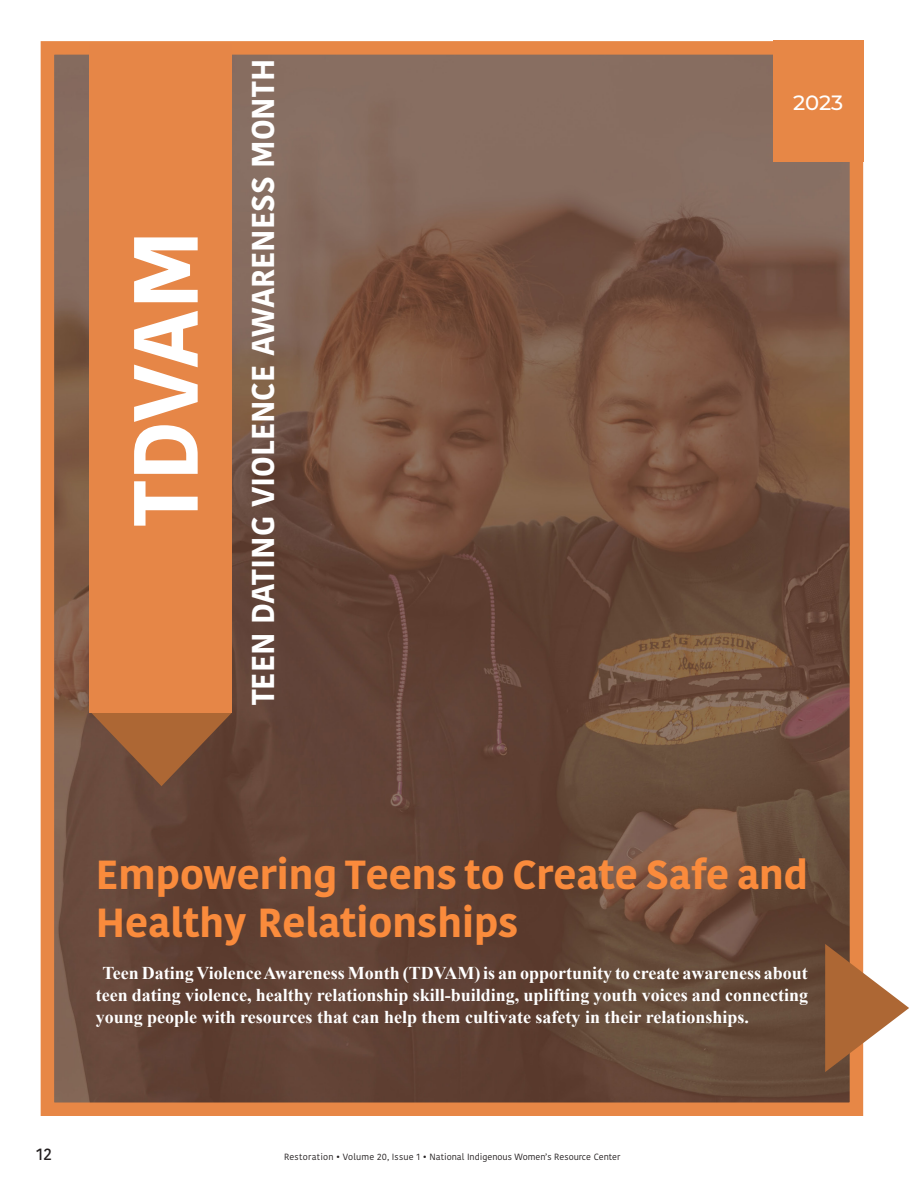
<style>
.page{position:relative;width:918px;height:1188px;background:#fff}
.page>*{position:absolute;margin:0;border:0;box-sizing:border-box;transform-origin:0 0}
.t1{font:700 90.75px "Kohinoor Devanagari";letter-spacing:-.01em;color:#fff}
.t2{font:700 40.5px/48.6px "Kohinoor Devanagari";color:#fa8b3c}
.t3{font:700 31.5px "Kohinoor Devanagari";color:#fff}
.t4{font:500 20.7px "Montserrat";color:#fff}
.t5{font:700 18px/21.6px "Times New Roman";color:#fff;text-align:justify}
.t6{font:500 16.5px "Kohinoor Devanagari";color:#231f20}
.t7{font:9px "Kohinoor Devanagari";color:#231f20}
</style>
<div class="page">
<img style="left:55px;top:55px;width:794px;height:1047px">
<div style="left:41px;top:41px;width:822px;height:1075px;border:13px solid #e78746"></div>
<div style="left:773px;top:40px;width:91px;height:122px;background:#e78746"></div>
<svg style="left:91px;top:712px;width:141px;height:74px;background:#895635"></svg>
<div style="left:90px;top:44px;width:142px;height:668px;background:#e68647"></div>
<svg style="left:825px;top:944px;width:84px;height:128px"></svg>
<p class="t1" style="left:85px;top:526px;width:297px;rotate:-90deg">TDVAM</p>
<p class="t3" style="left:235px;top:705px;width:647px;rotate:-90deg">TEEN DATING VIOLENCE AWARENESS MONTH</p>
<p class="t4" style="left:793px;top:88px;width:52px">2023</p>
<p class="t2" style="left:96px;top:849px;width:714px">Empowering Teens to Create Safe and<br>Healthy Relationships</p>
<p class="t5" style="left:96px;top:962px;width:714px;text-indent:7px">Teen Dating Violence Awareness Month (TDVAM) is an opportunity to create awareness about teen dating violence, healthy relationship skill-building, uplifting youth voices and connecting young people with resources that can help them cultivate safety in their relationships.</p>
<p class="t6" style="left:36px;top:1144px;width:17px">12</p>
<p class="t7" style="left:284px;top:1152px;width:338px">Restoration • Volume 20, Issue 1 • National Indigenous Women’s Resource Center</p>
</div>
